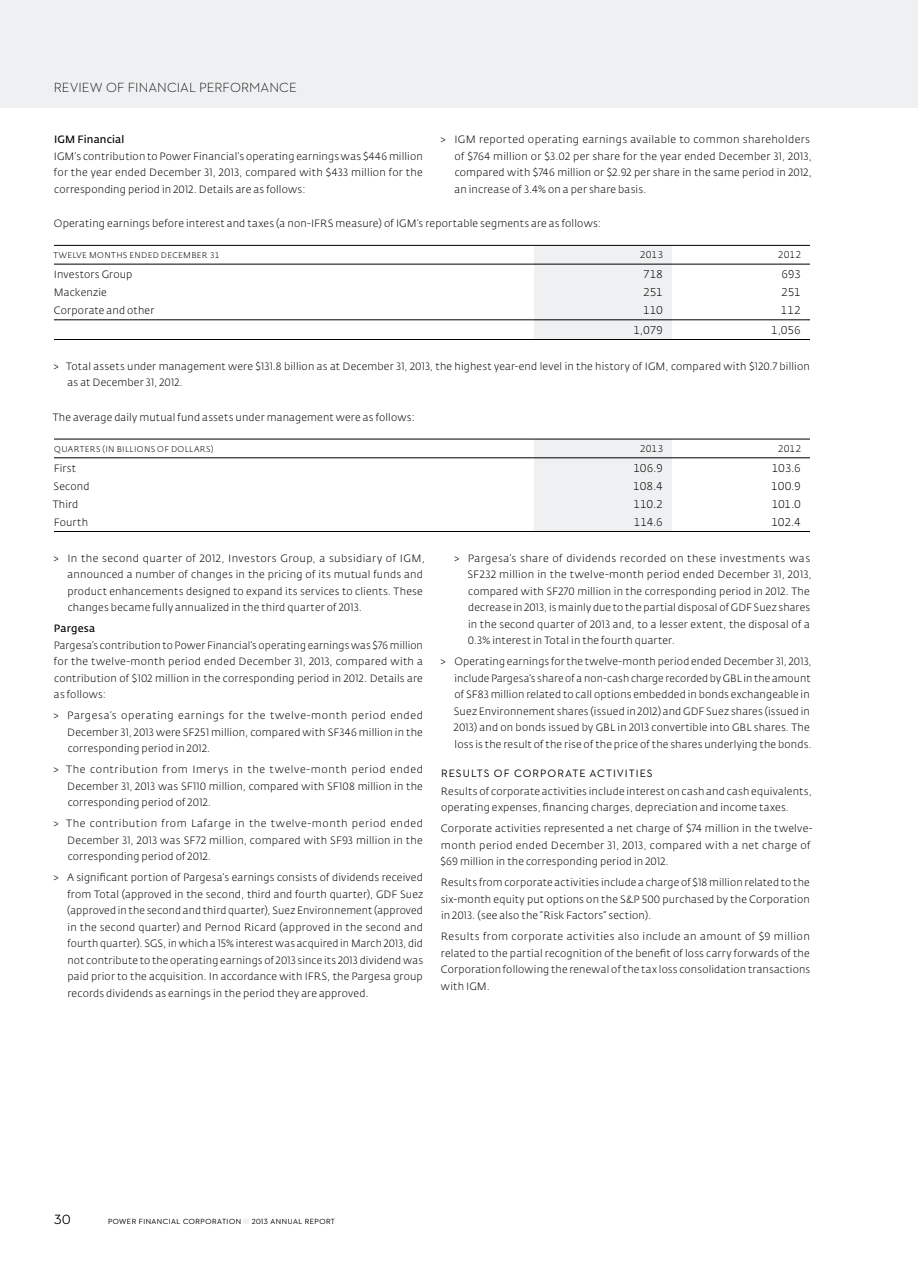
<style>
.page{position:relative;width:918px;height:1269px;background:#fff}
.page>*{position:absolute;margin:0;border:0;box-sizing:border-box;transform-origin:0 0}
.t1{font:300 13.5px "Neutraface 2 Text";color:#000}
.t2{font:300 11.25px "Fedra Sans Pro";letter-spacing:-.015em;color:#000}
.t3{font:10.8px "Neutraface 2 Text";letter-spacing:.09em;color:#000}
.t4{font:300 10.5px/16.5px "Fedra Sans Pro";letter-spacing:.02em;color:#000;text-align:justify}
.t5{font:600 10.5px "Fedra Sans Pro";letter-spacing:.015em;color:#000}
.t6{font:300 9.75px "Fedra Sans Pro";letter-spacing:.02em;color:#000}
.t7{font:300 8.25px "Fedra Sans Pro";letter-spacing:.05em;color:#000}
.t8{font:300 7.5px "Neutraface 2 Text";letter-spacing:.065em;color:#000}
.s1{color:#eff0f1}
</style>
<div class="page">
<div style="left:0;top:0;width:918px;height:108px;background:#eff0f1"></div>
<div style="left:534px;top:246px;width:138px;height:93px;background:#eff0f1"></div>
<hr style="left:54px;top:339px;width:480px;height:1px;background:#000">
<hr style="left:534px;top:339px;width:138px;height:1px;background:#000">
<hr style="left:672px;top:339px;width:138px;height:1px;background:#000">
<hr style="left:54px;top:320px;width:480px;height:1px;background:#000">
<hr style="left:534px;top:320px;width:138px;height:1px;background:#000">
<hr style="left:672px;top:320px;width:138px;height:1px;background:#000">
<hr style="left:54px;top:245px;width:480px;height:1px;background:#000">
<hr style="left:534px;top:245px;width:138px;height:1px;background:#000">
<hr style="left:672px;top:245px;width:138px;height:1px;background:#000">
<hr style="left:54px;top:264px;width:480px;height:1px;background:#000">
<hr style="left:534px;top:264px;width:138px;height:1px;background:#000">
<hr style="left:672px;top:264px;width:138px;height:1px;background:#000">
<div style="left:534px;top:440px;width:138px;height:91px;background:#eff0f1"></div>
<hr style="left:54px;top:458px;width:480px;height:1px;background:#000">
<hr style="left:534px;top:458px;width:138px;height:1px;background:#000">
<hr style="left:672px;top:458px;width:138px;height:1px;background:#000">
<hr style="left:54px;top:439px;width:480px;height:1px;background:#000">
<hr style="left:534px;top:439px;width:138px;height:1px;background:#000">
<hr style="left:672px;top:439px;width:138px;height:1px;background:#000">
<hr style="left:54px;top:531px;width:480px;height:1px;background:#000">
<hr style="left:534px;top:531px;width:138px;height:1px;background:#000">
<hr style="left:672px;top:531px;width:138px;height:1px;background:#000">
<p class="t1" style="left:54px;top:79px;width:245px">REVIEW OF FINANCIAL PERFORMANCE</p>
<p class="t5" style="left:54px;top:133px;width:72px">IGM Financial</p>
<p class="t4" style="left:54px;top:148px;width:370px">IGM’s contribution to Power Financial’s operating earnings was $446 million for the year ended December 31, 2013, compared with $433 million for the corresponding period in 2012. Details are as follows:</p>
<p class="t4" style="left:454px;top:131px;width:359px;text-align:left;text-indent:-14px">&gt; IGM reported operating earnings available to common shareholders of $764 million or $3.02 per share for the year ended December 31, 2013, compared with $746 million or $2.92 per share in the same period in 2012, an increase of 3.4% on a per share basis.</p>
<p class="t4" style="left:54px;top:215px;width:549px">Operating earnings before interest and taxes (a non-IFRS measure) of IGM’s reportable segments are as follows:</p>
<p class="t7" style="left:53px;top:250px;width:168px">TWELVE MONTHS ENDED DECEMBER 31</p>
<p class="t6" style="left:640px;top:249px;width:25px">2013</p>
<p class="t6" style="left:778px;top:249px;width:25px">2012</p>
<p class="t4" style="left:54px;top:266px;width:80px">Investors Group</p>
<p class="t2" style="left:643px;top:267px;width:22px">718</p>
<p class="t2" style="left:782px;top:267px;width:21px">693</p>
<p class="t4" style="left:54px;top:284px;width:55px">Mackenzie</p>
<p class="t2" style="left:643px;top:285px;width:21px">251</p>
<p class="t2" style="left:781px;top:285px;width:21px">251</p>
<p class="t4" style="left:54px;top:302px;width:102px">Corporate and other</p>
<p class="t2" style="left:643px;top:303px;width:21px">110</p>
<p class="t2" style="left:781px;top:303px;width:22px">112</p>
<p class="t2" style="left:633px;top:323px;width:31px">1,079</p>
<p class="t2" style="left:771px;top:323px;width:31px">1,056</p>
<p class="t4" style="left:67px;top:358px;width:744px;text-indent:-14px">&gt; Total assets under management were $131.8 billion as at December 31, 2013, the highest year-end level in the history of IGM, compared with $120.7 billion as at December 31, 2012.</p>
<p class="t4" style="left:53px;top:409px;width:364px">The average daily mutual fund assets under management were as follows:</p>
<p class="t7" style="left:54px;top:444px;width:161px">QUARTERS (IN BILLIONS OF DOLLARS)</p>
<p class="t6" style="left:640px;top:442px;width:25px">2013</p>
<p class="t6" style="left:778px;top:442px;width:25px">2012</p>
<p class="t4" style="left:54px;top:460px;width:24px">First</p>
<p class="t2" style="left:633px;top:461px;width:31px">106.9</p>
<p class="t2" style="left:772px;top:461px;width:31px">103.6</p>
<p class="t4" style="left:53px;top:478px;width:38px">Second</p>
<p class="t2" style="left:633px;top:479px;width:31px">108.4</p>
<p class="t2" style="left:771px;top:479px;width:31px">100.9</p>
<p class="t4" style="left:53px;top:496px;width:27px">Third</p>
<p class="t2" style="left:633px;top:497px;width:31px">110.2</p>
<p class="t2" style="left:772px;top:497px;width:31px">101.0</p>
<p class="t4" style="left:54px;top:514px;width:36px">Fourth</p>
<p class="t2" style="left:634px;top:515px;width:31px">114.6</p>
<p class="t2" style="left:771px;top:515px;width:31px">102.4</p>
<p class="t4" style="left:67px;top:550px;width:359px;text-align:left;text-indent:-14px">&gt; In the second quarter of 2012, Investors Group, a subsidiary of IGM, announced a number of changes in the pricing of its mutual funds and product enhancements designed to expand its services to clients. These changes became fully annualized in the third quarter of 2013.</p>
<p class="t5" style="left:54px;top:622px;width:43px">Pargesa</p>
<p class="t4" style="left:54px;top:637px;width:371px">Pargesa’s contribution to Power Financial’s operating earnings was $76 million for the twelve-month period ended December 31, 2013, compared with a contribution of $102 million in the corresponding period in 2012. Details are as follows:</p>
<p class="t4" style="left:67px;top:707px;width:357px;text-indent:-14px">&gt; Pargesa’s operating earnings for the twelve-month period ended December 31, 2013 were SF251 million, compared with SF346 million in the corresponding period in 2012.</p>
<p class="t4" style="left:67px;top:761px;width:357px;text-indent:-14px">&gt; The contribution from Imerys in the twelve-month period ended December 31, 2013 was SF110 million, compared with SF108 million in the corresponding period of 2012.</p>
<p class="t4" style="left:67px;top:815px;width:357px;text-indent:-14px">&gt; The contribution from Lafarge in the twelve-month period ended December 31, 2013 was SF72 million, compared with SF93 million in the corresponding period of 2012.</p>
<p class="t4" style="left:67px;top:869px;width:358px;text-indent:-14px">&gt; A significant portion of Pargesa’s earnings consists of dividends received from Total (approved in the second, third and fourth quarter), GDF Suez (approved in the second and third quarter), Suez Environnement (approved in the second quarter) and Pernod Ricard (approved in the second and fourth quarter). SGS, in which a 15% interest was acquired in March 2013, did not contribute to the operating earnings of 2013 since its 2013 dividend was paid prior to the acquisition. In accordance with IFRS, the Pargesa group records dividends as earnings in the period they are approved.</p>
<p class="t4" style="left:467px;top:550px;width:346px;text-align:left;text-indent:-14px">&gt; Pargesa’s share of dividends recorded on these investments was SF232 million in the twelve-month period ended December 31, 2013, compared with SF270 million in the corresponding period in 2012. The decrease in 2013, is mainly due to the partial disposal of GDF Suez shares in the second quarter of 2013 and, to a lesser extent, the disposal of a 0.3% interest in Total in the fourth quarter.</p>
<p class="t4" style="left:454px;top:653px;width:359px;text-align:left;text-indent:-14px">&gt; Operating earnings for the twelve-month period ended December 31, 2013, include Pargesa’s share of a non-cash charge recorded by GBL in the amount of SF83 million related to call options embedded in bonds exchangeable in Suez Environnement shares (issued in 2012) and GDF Suez shares (issued in 2013) and on bonds issued by GBL in 2013 convertible into GBL shares. The loss is the result of the rise of the price of the shares underlying the bonds.</p>
<p class="t3" style="left:441px;top:767px;width:213px">RESULTS OF CORPORATE ACTIVITIES</p>
<p class="t4" style="left:441px;top:783px;width:373px">Results of corporate activities include interest on cash and cash equivalents, operating expenses, financing charges, depreciation and income taxes.</p>
<p class="t4" style="left:441px;top:821px;width:374px;text-align:left">Corporate activities represented a net charge of $74 million in the twelve&shy;month period ended December 31, 2013, compared with a net charge of $69 million in the corresponding period in 2012.</p>
<p class="t4" style="left:441px;top:875px;width:371px">Results from corporate activities include a charge of $18 million related to the six-month equity put options on the S&amp;P 500 purchased by the Corporation in 2013. (see also the “Risk Factors” section).</p>
<p class="t4" style="left:441px;top:929px;width:371px">Results from corporate activities also include an amount of $9 million related to the partial recognition of the benefit of loss carry forwards of the Corporation following the renewal of the tax loss consolidation transactions with IGM.</p>
<p class="t1" style="left:54px;top:1211px;width:18px">30</p>
<p class="t8" style="left:108px;top:1217px;width:228px">POWER FINANCIAL CORPORATION <span class="s1">■</span> 2013 ANNUAL REPORT</p>
</div>
